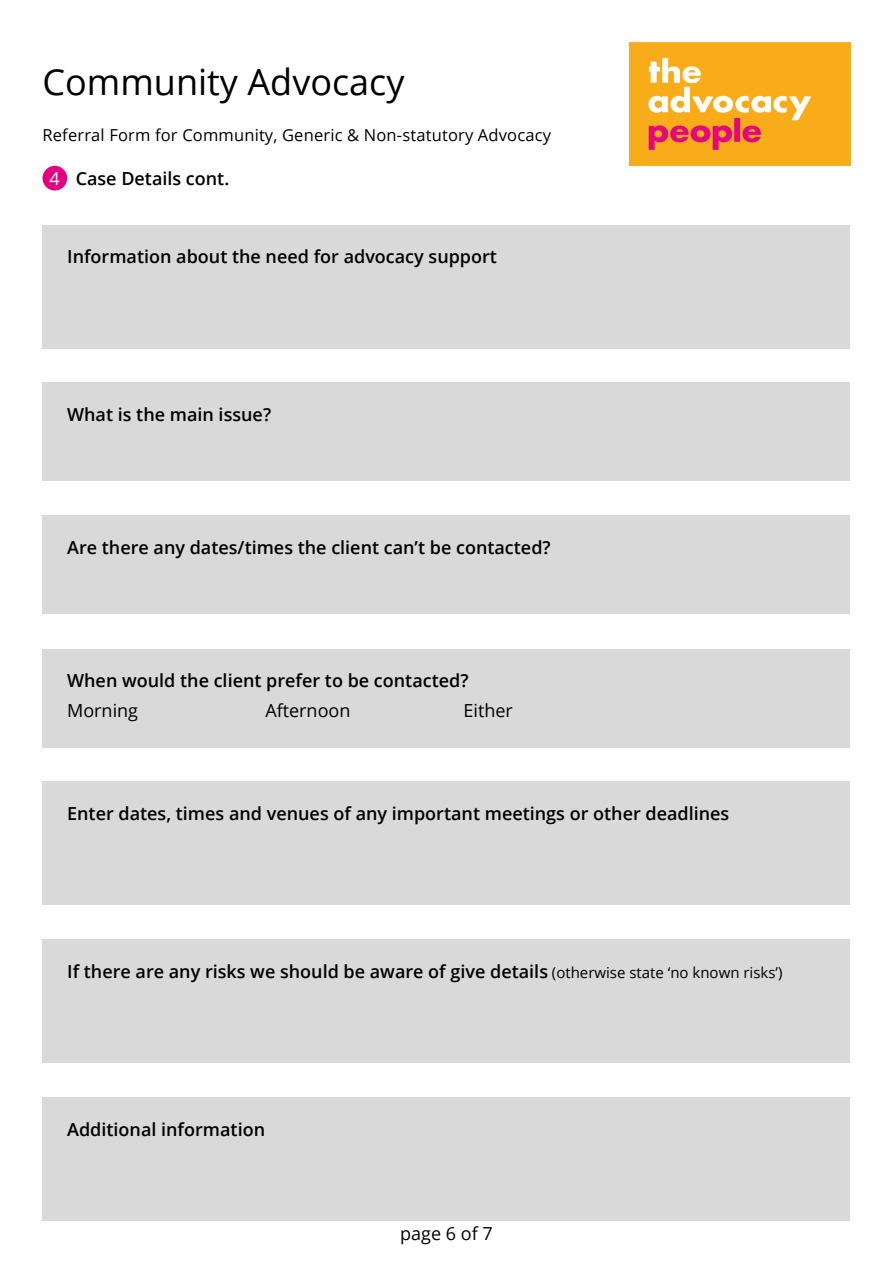
<style>
.page{position:relative;width:893px;height:1263px;background:#fff}
.page>*{position:absolute;margin:0;border:0;box-sizing:border-box;transform-origin:0 0}
.t1{font:36px "Open Sans";color:#000}
.t2{font:600 18px "Open Sans";color:#000}
.t3{font:18px "Open Sans";color:#000}
.t4{font:16.5px "Open Sans";letter-spacing:.01em;color:#000}
.s1{font-weight:400;color:#fff}
.s2{font-weight:400;font-size:15px}
</style>
<div class="page">
<img style="left:629px;top:43px;width:221px;height:123px">
<div style="left:43px;top:166px;width:24px;height:24px;background:#e4007f;border-radius:50%"></div>
<div style="left:43px;top:939px;width:807px;height:124px;background:#d9d9d9"></div>
<div style="left:43px;top:383px;width:807px;height:98px;background:#d9d9d9"></div>
<div style="left:43px;top:782px;width:807px;height:123px;background:#d9d9d9"></div>
<div style="left:43px;top:1097px;width:807px;height:123px;background:#d9d9d9"></div>
<div style="left:43px;top:225px;width:807px;height:123px;background:#d9d9d9"></div>
<div style="left:43px;top:516px;width:807px;height:98px;background:#d9d9d9"></div>
<div style="left:43px;top:649px;width:807px;height:98px;background:#d9d9d9"></div>
<h1 class="t1" style="left:43px;top:57px;width:364px">Community Advocacy</h1>
<p class="t4" style="left:43px;top:124px;width:510px">Referral Form for Community, Generic &amp; Non-statutory Advocacy</p>
<p class="t2" style="left:49px;top:166px;width:181px"><span class="s1">4</span> Case Details cont.</p>
<p class="t2" style="left:67px;top:244px;width:431px">Information about the need for advocacy support</p>
<p class="t2" style="left:67px;top:402px;width:205px">What is the main issue?</p>
<p class="t2" style="left:67px;top:535px;width:485px">Are there any dates/times the client can’t be contacted?</p>
<p class="t2" style="left:67px;top:668px;width:403px">When would the client prefer to be contacted?</p>
<p class="t3" style="left:67px;top:698px;width:72px">Morning</p>
<p class="t3" style="left:265px;top:698px;width:87px">Afternoon</p>
<p class="t3" style="left:463px;top:698px;width:51px">Either</p>
<p class="t2" style="left:67px;top:801px;width:664px">Enter dates, times and venues of any important meetings or other deadlines</p>
<p class="t2" style="left:67px;top:959px;width:717px">If there are any risks we should be aware of give details <span class="s2">(otherwise state ‘no known risks’)</span></p>
<p class="t2" style="left:67px;top:1117px;width:199px">Additional information</p>
<p class="t3" style="left:400px;top:1221px;width:94px">page 6 of 7</p>
</div>
